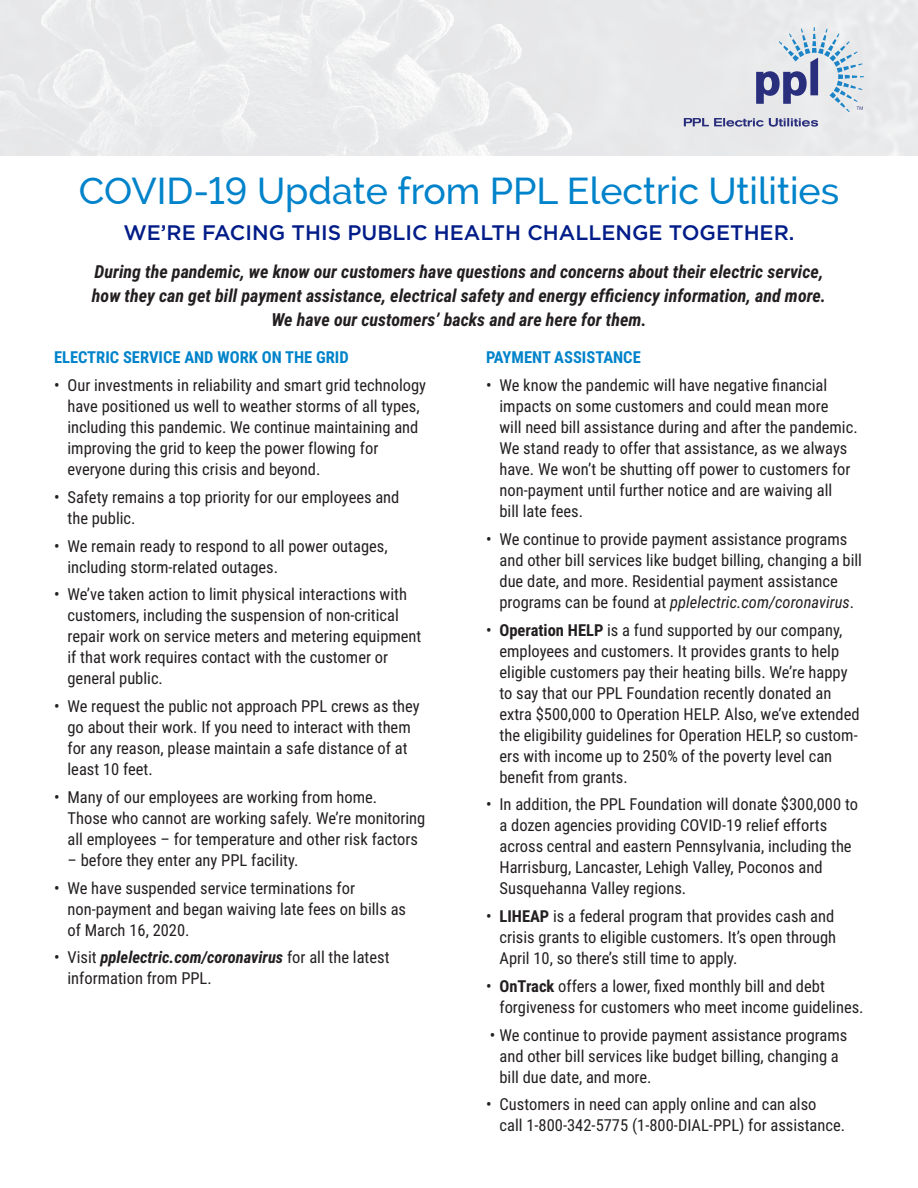
<style>
.page{position:relative;width:918px;height:1188px;background:#fff}
.page>*{position:absolute;margin:0;border:0;box-sizing:border-box;transform-origin:0 0}
.t1{font:500 37.5px "Raleway";color:#0083ca}
.t2{font:500 21px "Gotham";color:#001c88}
.t3{font:italic 700 18px/24px "Roboto Condensed";color:#231f20;text-align:center}
.List_Paragraph{font:16.5px/21px "Roboto Condensed";color:#231f20}
.List_Paragraph-2{font:700 16.5px "Roboto Condensed";color:#0083ca}
.s1{font-weight:700;font-style:italic}
.s2{font-style:italic}
.s3{font-weight:700}
</style>
<div class="page">
<svg style="left:756px;top:27px;width:108px;height:85px;background:#bfc8d8"></svg>
<svg style="left:684px;top:118px;width:134px;height:9px"></svg>
<p class="t1" style="left:79px;top:169px;width:762px">COVID-19 Update from PPL Electric Utilities</p>
<p class="t2" style="left:123px;top:221px;width:673px">WE’RE FACING THIS PUBLIC HEALTH CHALLENGE TOGETHER.</p>
<p class="t3" style="left:92px;top:259px;width:736px">During the pandemic, we know our customers have questions and concerns about their electric service, how they can get bill payment assistance, electrical safety and energy efficiency information, and more.<br>We have our customers’ backs and are here for them.</p>
<p class="List_Paragraph-2" style="left:54px;top:346px;width:296px">ELECTRIC SERVICE AND WORK ON THE GRID</p>
<p class="List_Paragraph" style="left:68px;top:374px;width:360px;text-indent:-14px">• Our investments in reliability and smart grid technology have positioned us well to weather storms of all types, including this pandemic. We continue maintaining and improving the grid to keep the power flowing for everyone during this crisis and beyond.</p>
<p class="List_Paragraph" style="left:68px;top:486px;width:333px;text-indent:-14px">• Safety remains a top priority for our employees and the public.</p>
<p class="List_Paragraph" style="left:68px;top:535px;width:322px;text-indent:-14px">• We remain ready to respond to all power outages, including storm-related outages.</p>
<p class="List_Paragraph" style="left:68px;top:583px;width:356px;text-indent:-14px">• We’ve taken action to limit physical interactions with customers, including the suspension of non-critical repair work on service meters and metering equipment if that work requires contact with the customer or general public.</p>
<p class="List_Paragraph" style="left:68px;top:695px;width:354px;text-indent:-14px">• We request the public not approach PPL crews as they go about their work. If you need to interact with them for any reason, please maintain a safe distance of at least 10 feet.</p>
<p class="List_Paragraph" style="left:68px;top:786px;width:359px;text-indent:-14px">• Many of our employees are working from home.<br>Those who cannot are working safely. We’re monitoring all employees – for temperature and other risk factors</p>
<p class="List_Paragraph" style="left:68px;top:849px;width:232px">– before they enter any PPL facility.</p>
<p class="List_Paragraph" style="left:68px;top:877px;width:340px;text-indent:-14px">• We have suspended service terminations for non-payment and began waiving late fees on bills as of March 16, 2020.</p>
<p class="List_Paragraph" style="left:68px;top:946px;width:324px;text-indent:-14px">• Visit <span class="s1">pplelectric.com/coronavirus</span> for all the latest information from PPL.</p>
<p class="List_Paragraph-2" style="left:486px;top:346px;width:156px">PAYMENT ASSISTANCE</p>
<p class="List_Paragraph" style="left:500px;top:374px;width:360px;text-indent:-14px">• We know the pandemic will have negative financial impacts on some customers and could mean more<br>will need bill assistance during and after the pandemic.<br>We stand ready to offer that assistance, as we always have. We won’t be shutting off power to customers for non-payment until further notice and are waiving all<br>bill late fees.</p>
<p class="List_Paragraph" style="left:500px;top:528px;width:364px;text-indent:-14px">• We continue to provide payment assistance programs and other bill services like budget billing, changing a bill due date, and more. Residential payment assistance programs can be found at <span class="s2">pplelectric.com/coronavirus</span>.</p>
<p class="List_Paragraph" style="left:500px;top:619px;width:362px;text-indent:-14px">• <span class="s3">Operation HELP</span> is a fund supported by our company, employees and customers. It provides grants to help eligible customers pay their heating bills. We’re happy to say that our PPL Foundation recently donated an extra $500,000 to Operation HELP. Also, we’ve extended the eligibility guidelines for Operation HELP, so custom&shy;ers with income up to 250% of the poverty level can benefit from grants.</p>
<p class="List_Paragraph" style="left:500px;top:793px;width:360px;text-indent:-14px">• In addition, the PPL Foundation will donate $300,000 to a dozen agencies providing COVID-19 relief efforts across central and eastern Pennsylvania, including the Harrisburg, Lancaster, Lehigh Valley, Poconos and Susquehanna Valley regions.</p>
<p class="List_Paragraph" style="left:500px;top:905px;width:338px;text-align:justify;text-indent:-14px">• <span class="s3">LIHEAP</span> is a federal program that provides cash and crisis grants to eligible customers. It’s open through April 10, so there’s still time to apply.</p>
<p class="List_Paragraph" style="left:500px;top:975px;width:366px;text-indent:-14px">• <span class="s3">OnTrack</span> offers a lower, fixed monthly bill and debt forgiveness for customers who meet income guidelines.</p>
<p class="List_Paragraph" style="left:500px;top:1024px;width:349px;text-indent:-10px">• We continue to provide payment assistance programs and other bill services like budget billing, changing a bill due date, and more.</p>
<p class="List_Paragraph" style="left:500px;top:1093px;width:347px;text-indent:-14px">• Customers in need can apply online and can also<br>call 1-800-342-5775 (1-800-DIAL-PPL) for assistance.</p>
</div>
